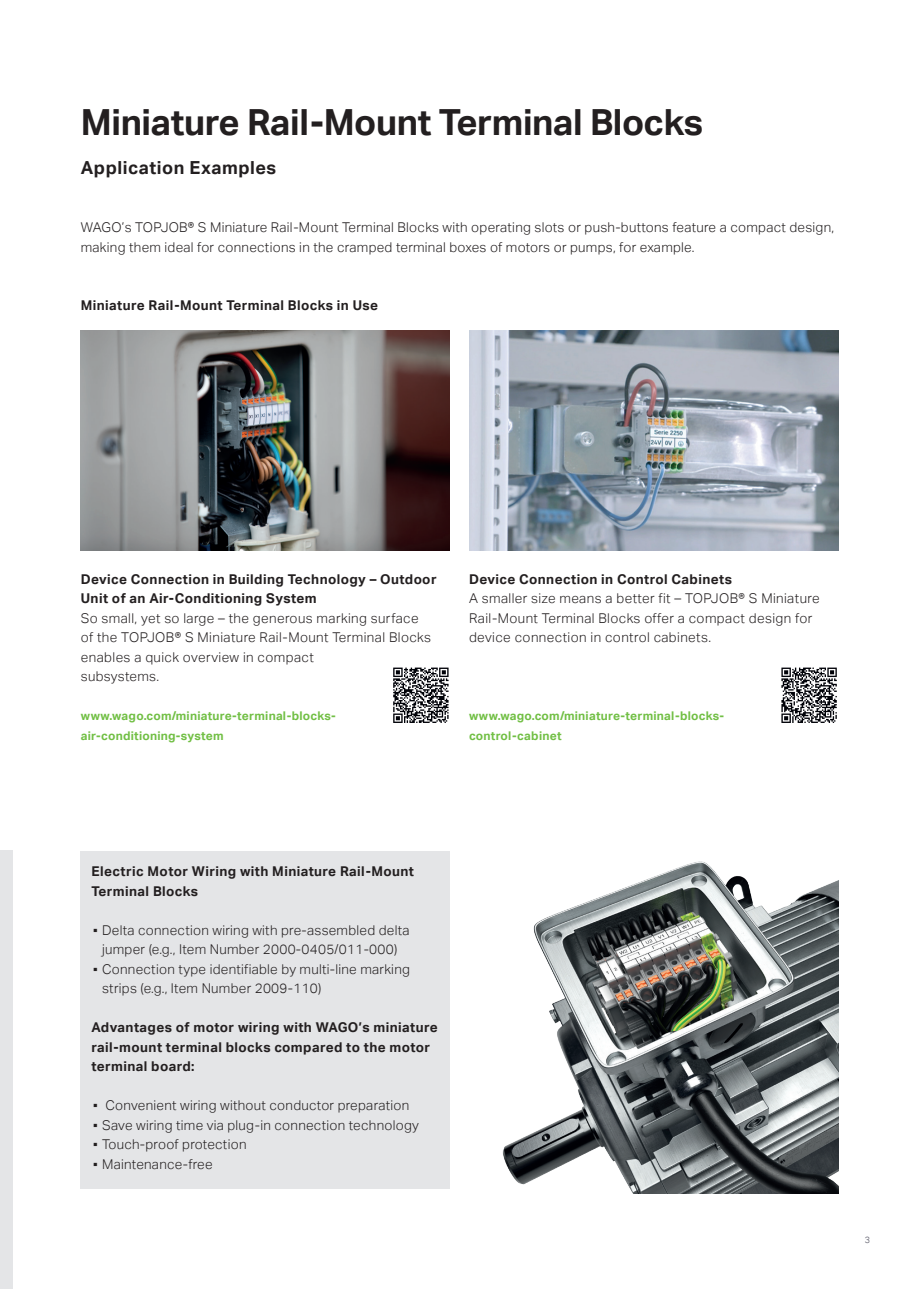
<style>
.page{position:relative;width:919px;height:1289px;background:#fff}
.page>*{position:absolute;margin:0;border:0;box-sizing:border-box;transform-origin:0 0}
.Headline_1_Black{font:700 36px "Aktiv Grotesk";letter-spacing:-.01em;color:#231f20}
.Subheadline{font:700 18px "Aktiv Grotesk";letter-spacing:.03em;color:#231f20}
.Body_Copy{font:300 13.5px/19.5px "Aktiv Grotesk";letter-spacing:.02em;color:#231f20}
.Subhead{font:700 13.5px/19.5px "Aktiv Grotesk";letter-spacing:.03em;color:#231f20}
.Subhead-2{font:300 13.5px/19.5px "Aktiv Grotesk";letter-spacing:.03em;color:#231f20}
.Subhead-3{font:700 12px/19.5px "Aktiv Grotesk";letter-spacing:.02em;color:#71bf44}
.t1{font:300 9px "Aktiv Grotesk";color:#4e4e5d}
</style>
<div class="page">
<div style="left:0;top:850px;width:13px;height:438px;background:#e4e5e7"></div>
<div style="left:81px;top:850px;width:369px;height:338px;background:#e4e5e7"></div>
<img style="left:469px;top:330px;width:369px;height:220px">
<img style="left:81px;top:330px;width:369px;height:220px">
<img style="left:502px;top:861px;width:336px;height:332px">
<svg style="left:836px;top:667px;width:1px;height:52px"></svg>
<svg style="left:781px;top:667px;width:55px;height:56px"></svg>
<svg style="left:448px;top:667px;width:1px;height:52px"></svg>
<svg style="left:393px;top:667px;width:55px;height:56px"></svg>
<p class="Headline_1_Black" style="left:81px;top:101px;width:623px">Miniature Rail-Mount Terminal Blocks</p>
<p class="Subheadline" style="left:81px;top:157px;width:197px">Application Examples</p>
<p class="Body_Copy" style="left:81px;top:218px;width:754px">WAGO’s TOPJOB® S Miniature Rail-Mount Terminal Blocks with operating slots or push-buttons feature a compact design, making them ideal for connections in the cramped terminal boxes of motors or pumps, for example.</p>
<p class="Subhead" style="left:81px;top:296px;width:298px">Miniature Rail-Mount Terminal Blocks in Use</p>
<p class="Subhead" style="left:81px;top:569px;width:357px">Device Connection in Building Technology – Outdoor<br>Unit of an Air-Conditioning System</p>
<p class="Subhead-2" style="left:81px;top:608px;width:352px">So small, yet so large – the generous marking surface of the TOPJOB® S Miniature Rail-Mount Terminal Blocks enables a quick overview in compact</p>
<p class="Subhead-2" style="left:81px;top:666px;width:80px">subsystems.</p>
<p class="Subhead" style="left:469px;top:569px;width:264px">Device Connection in Control Cabinets</p>
<p class="Subhead-2" style="left:469px;top:588px;width:352px">A smaller size means a better fit – TOPJOB® S Miniature<br>Rail-Mount Terminal Blocks offer a compact design for device connection in control cabinets.</p>
<p class="Subhead-3" style="left:81px;top:706px;width:256px">www.wago.com/miniature-terminal-blocks&shy;air-conditioning-system</p>
<p class="Subhead-3" style="left:469px;top:706px;width:256px">www.wago.com/miniature-terminal-blocks&shy;control-cabinet</p>
<p class="Subhead" style="left:91px;top:861px;width:324px">Electric Motor Wiring with Miniature Rail-Mount<br>Terminal Blocks</p>
<p class="Body_Copy" style="left:91px;top:920px;width:319px;text-align:center">▪ Delta connection wiring with pre-assembled delta jumper (e.g., Item Number 2000-0405/011-000)</p>
<p class="Body_Copy" style="left:102px;top:959px;width:309px;text-indent:-11px">▪ Connection type identifiable by multi-line marking strips (e.g., Item Number 2009-110)</p>
<p class="Subhead" style="left:91px;top:1017px;width:348px">Advantages of motor wiring with WAGO’s miniature rail-mount terminal blocks compared to the motor terminal board:</p>
<p class="Body_Copy" style="left:91px;top:1095px;width:319px">▪ Convenient wiring without conductor preparation</p>
<p class="Body_Copy" style="left:91px;top:1115px;width:329px">▪ Save wiring time via plug-in connection technology</p>
<p class="Body_Copy" style="left:91px;top:1134px;width:156px">▪ Touch-proof protection</p>
<p class="Body_Copy" style="left:91px;top:1154px;width:123px">▪ Maintenance-free</p>
<p class="t1" style="left:864px;top:1234px;width:7px">3</p>
</div>
